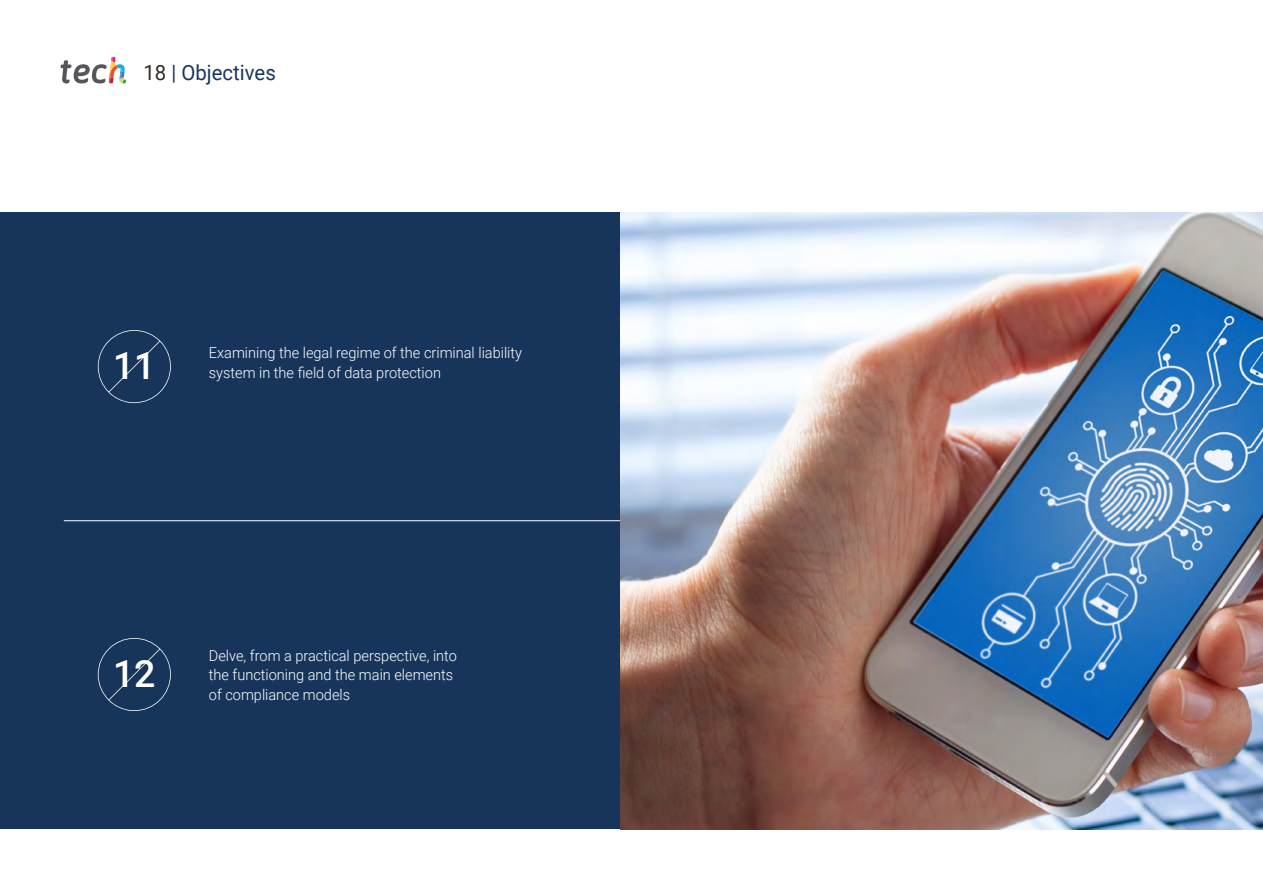
<style>
.page{position:relative;width:1263px;height:893px;background:#fff}
.page>*{position:absolute;margin:0;border:0;box-sizing:border-box;transform-origin:0 0}
.t1{font:500 37.5px "Roboto";color:#fff}
.t2{font:21px "Roboto";color:#1a355c}
.t3{font:300 15px/19.5px "Roboto";color:#fff}
.s1{color:#312e20}
</style>
<div class="page">
<svg style="left:61px;top:57px;width:65px;height:27px"></svg>
<div style="left:0;top:213px;width:621px;height:616px;background:#17355b"></div>
<svg style="left:98px;top:330px;width:73px;height:73px"></svg>
<svg style="left:98px;top:638px;width:73px;height:73px"></svg>
<hr style="left:64px;top:520px;width:1199px;height:1px;background:#fff">
<img style="left:621px;top:213px;width:642px;height:616px">
<h2 class="t2" style="left:144px;top:57px;width:134px"><span class="s1">18</span> | Objectives</h2>
<h1 class="t1" style="left:113px;top:340px;width:44px">11</h1>
<p class="t3" style="left:209px;top:343px;width:315px">Examining the legal regime of the criminal liability</p>
<p class="t3" style="left:209px;top:362px;width:234px">system in the field of data protection</p>
<h1 class="t1" style="left:113px;top:648px;width:44px">12</h1>
<p class="t3" style="left:209px;top:645px;width:250px">Delve, from a practical perspective, into the functioning and the main elements of compliance models</p>
</div>
